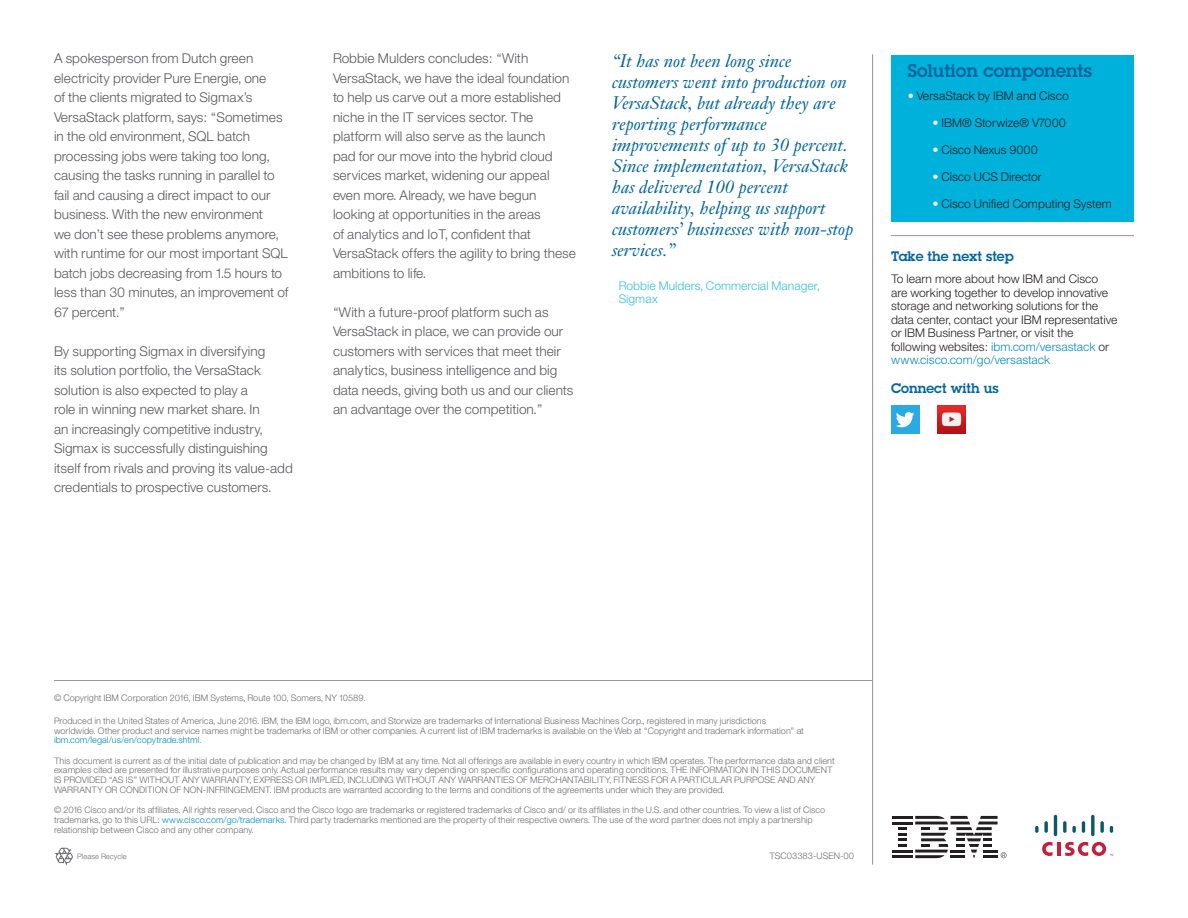
<style>
.page{position:relative;width:1188px;height:918px;background:#fff}
.page>*{position:absolute;margin:0;border:0;box-sizing:border-box;transform-origin:0 0}
.Client_quote{font:italic 18px/21px "Janson Text LT Pro";color:#00649e}
.Sidebar_-_head_-_Col{font:600 18px "Lubalin Graph Std";color:#00649e}
.Body{font:13.5px/19.5px "Helv Neue Lightfor IBM";color:#57585a}
.Sidebar_-_head_-__Fo{font:600 13.5px "Lubalin Graph Std";color:#00649e}
.Sidebar_-_subhead{font:600 13.5px "Lubalin Graph Std";color:#00649e}
.Sidebar_-_body_-__Ta{font:12px/13.5px "Helv Neue Lightfor IBM";color:#231f20}
.Quote_-_attribution{font:12px/13.5px "Helv Neue Lightfor IBM";color:#38bee2}
.Sign-off_legal{font:9px/9.8px "Helv Neue Lightfor IBM";color:#6c6d70}
.Sign-off_-_address{font:9px "Helv Neue Lightfor IBM";color:#6c6d70}
.Sign-off_-_pub_numbe{font:9px "Helv Neue Lightfor IBM";color:#6c6d70}
.t1{font:7.5px "Helv Neue Lightfor IBM";letter-spacing:.005em;color:#6c6d70}
.s1{color:#fff}
.s2{color:#008ac0}
</style>
<div class="page">
<hr style="left:892px;top:816px;width:20px;height:3px;background:#231f20">
<hr style="left:892px;top:822px;width:20px;height:2px;background:#231f20">
<svg style="left:898px;top:827px;width:8px;height:20px"></svg>
<hr style="left:892px;top:850px;width:20px;height:3px;background:#231f20">
<hr style="left:892px;top:855px;width:20px;height:3px;background:#231f20">
<svg style="left:915px;top:816px;width:92px;height:42px"></svg>
<hr style="left:54px;top:680px;width:818px;height:1px;background:#939598">
<svg style="left:55px;top:848px;width:18px;height:17px"></svg>
<hr style="left:872px;top:54px;width:1px;height:811px;background:#939598">
<div style="left:891px;top:55px;width:243px;height:166px;background:#00b1dc"></div>
<hr style="left:891px;top:235px;width:243px;height:1px;background:#939598">
<div style="left:891px;top:406px;width:28px;height:28px;background:#2aaae1"></div>
<svg style="left:896px;top:412px;width:18px;height:15px"></svg>
<img style="left:937px;top:406px;width:28px;height:28px">
<hr style="left:1057px;top:842px;width:4px;height:14px;background:#c41f3b">
<svg style="left:1042px;top:842px;width:10px;height:14px"></svg>
<svg style="left:1035px;top:826px;width:4px;height:7px"></svg>
<svg style="left:1044px;top:821px;width:4px;height:12px"></svg>
<hr style="left:1054px;top:815px;width:3px;height:21px;background:#0d5768;border-radius:2px">
<svg style="left:1063px;top:821px;width:4px;height:12px"></svg>
<svg style="left:1072px;top:826px;width:4px;height:7px"></svg>
<svg style="left:1082px;top:821px;width:3px;height:12px"></svg>
<svg style="left:1091px;top:815px;width:4px;height:21px"></svg>
<svg style="left:1100px;top:821px;width:4px;height:12px"></svg>
<svg style="left:1110px;top:826px;width:3px;height:7px"></svg>
<svg style="left:1065px;top:842px;width:48px;height:14px"></svg>
<p class="Body" style="left:54px;top:48px;width:236px">A spokesperson from Dutch green electricity provider Pure Energie, one<br>of the clients migrated to Sigmax’s VersaStack platform, says: “Sometimes in the old environment, SQL batch processing jobs were taking too long, causing the tasks running in parallel to fail and causing a direct impact to our business. With the new environment<br>we don’t see these problems anymore, with runtime for our most important SQL batch jobs decreasing from 1.5 hours to less than 30 minutes, an improvement of 67 percent.”</p>
<p class="Body" style="left:54px;top:341px;width:240px">By supporting Sigmax in diversifying<br>its solution portfolio, the VersaStack solution is also expected to play a<br>role in winning new market share. In<br>an increasingly competitive industry, Sigmax is successfully distinguishing itself from rivals and proving its value-add credentials to prospective customers.</p>
<p class="Body" style="left:333px;top:48px;width:244px">Robbie Mulders concludes: “With VersaStack, we have the ideal foundation to help us carve out a more established niche in the IT services sector. The platform will also serve as the launch<br>pad for our move into the hybrid cloud services market, widening our appeal even more. Already, we have begun looking at opportunities in the areas<br>of analytics and IoT, confident that VersaStack offers the agility to bring these ambitions to life.</p>
<p class="Body" style="left:333px;top:302px;width:242px">“With a future-proof platform such as VersaStack in place, we can provide our customers with services that meet their analytics, business intelligence and big data needs, giving both us and our clients an advantage over the competition.”</p>
<p class="Client_quote" style="left:612px;top:50px;width:243px">“It has not been long since customers went into production on<br>VersaStack, but already they are reporting performance improvements of up to 30 percent.<br>Since implementation, VersaStack has delivered 100 percent availability, helping us support customers’ businesses with non-stop services.”</p>
<p class="Quote_-_attribution" style="left:619px;top:278px;width:202px">Robbie Mulders, Commercial Manager,<br>Sigmax</p>
<p class="Sidebar_-_head_-_Col" style="left:908px;top:59px;width:186px">Solution components</p>
<p class="Sidebar_-_body_-__Ta" style="left:908px;top:88px;width:163px"><span class="s1">•</span> VersaStack by IBM and Cisco</p>
<p class="Sidebar_-_body_-__Ta" style="left:932px;top:115px;width:135px"><span class="s1">•</span> IBM® Storwize® V7000</p>
<p class="Sidebar_-_body_-__Ta" style="left:932px;top:142px;width:107px"><span class="s1">•</span> Cisco Nexus 9000</p>
<p class="Sidebar_-_body_-__Ta" style="left:932px;top:169px;width:111px"><span class="s1">•</span> Cisco UCS Director</p>
<p class="Sidebar_-_body_-__Ta" style="left:932px;top:196px;width:181px"><span class="s1">•</span> Cisco Unified Computing System</p>
<p class="Sidebar_-_head_-__Fo" style="left:891px;top:247px;width:124px">Take the next step</p>
<p class="Sidebar_-_body_-__Ta" style="left:891px;top:272px;width:228px">To learn more about how IBM and Cisco are working together to develop innovative storage and networking solutions for the data center, contact your IBM representative or IBM Business Partner, or visit the following websites: <span class="s2">ibm.com/versastack</span> or <span class="s2">www.cisco.com/go/versastack</span></p>
<p class="Sidebar_-_subhead" style="left:891px;top:379px;width:109px">Connect with us</p>
<p class="Sign-off_-_address" style="left:54px;top:692px;width:313px">© Copyright IBM Corporation 2016, IBM Systems, Route 100, Somers, NY 10589.</p>
<p class="Sign-off_legal" style="left:54px;top:716px;width:752px">Produced in the United States of America, June 2016. IBM, the IBM logo, ibm.com, and Storwize are trademarks of International Business Machines Corp., registered in many jurisdictions worldwide. Other product and service names might be trademarks of IBM or other companies. A current list of IBM trademarks is available on the Web at “Copyright and trademark information” at <span class="s2">ibm.com/legal/us/en/copytrade.shtml</span>.</p>
<p class="Sign-off_legal" style="left:54px;top:755px;width:782px">This document is current as of the initial date of publication and may be changed by IBM at any time. Not all offerings are available in every country in which IBM operates. The performance data and client examples cited are presented for illustrative purposes only. Actual performance results may vary depending on specific configurations and operating conditions. THE INFORMATION IN THIS DOCUMENT IS PROVIDED “AS IS” WITHOUT ANY WARRANTY, EXPRESS OR IMPLIED, INCLUDING WITHOUT ANY WARRANTIES OF MERCHANTABILITY, FITNESS FOR A PARTICULAR PURPOSE AND ANY WARRANTY OR CONDITION OF NON-INFRINGEMENT. IBM products are warranted according to the terms and conditions of the agreements under which they are provided.</p>
<p class="Sign-off_legal" style="left:54px;top:805px;width:773px">© 2016 Cisco and/or its affiliates. All rights reserved. Cisco and the Cisco logo are trademarks or registered trademarks of Cisco and/ or its affiliates in the U.S. and other countries. To view a list of Cisco trademarks, go to this URL: <span class="s2">www.cisco.com/go/trademarks.</span> Third party trademarks mentioned are the property of their respective owners. The use of the word partner does not imply a partnership relationship between Cisco and any other company.</p>
<p class="t1" style="left:77px;top:852px;width:51px">Please Recycle</p>
<p class="Sign-off_-_pub_numbe" style="left:770px;top:850px;width:86px">TSC03383-USEN-00</p>
</div>
